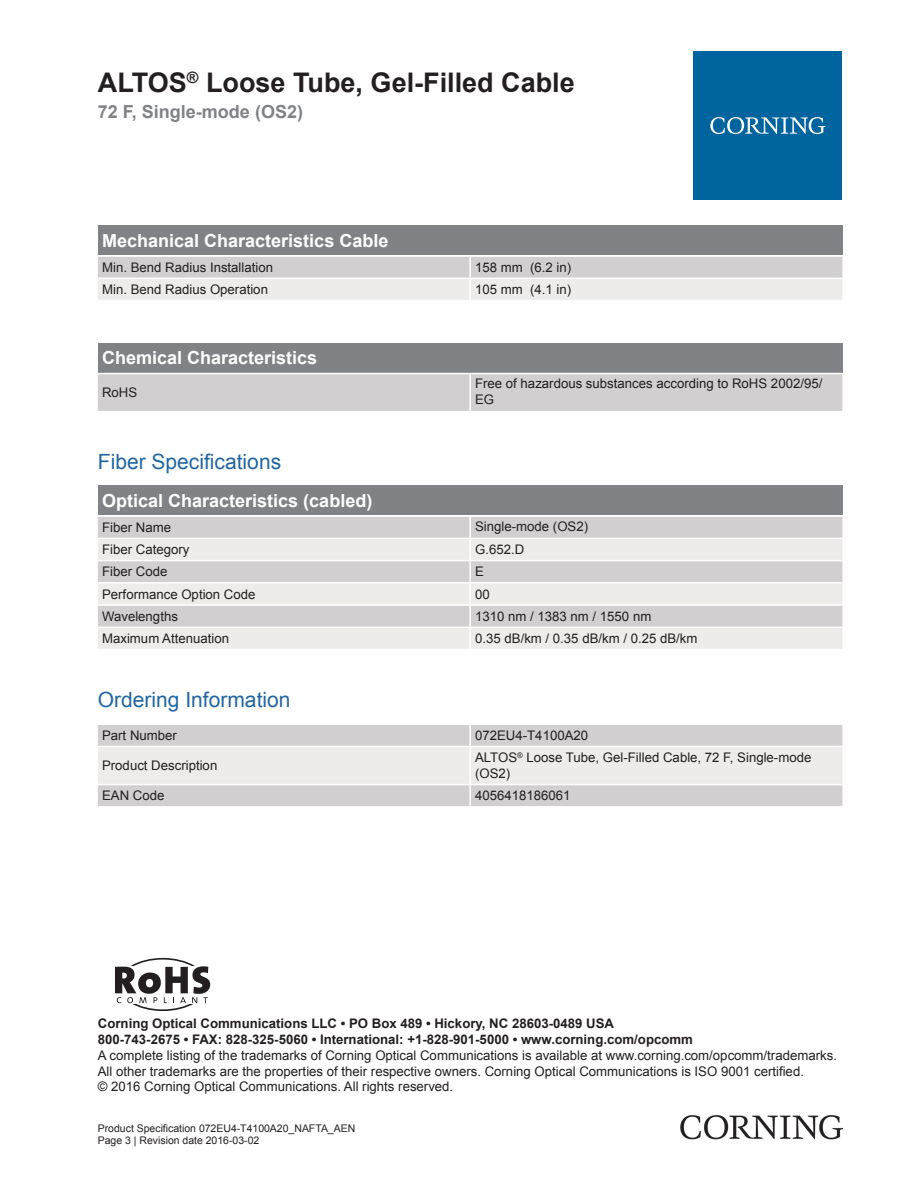
<style>
.page{position:relative;width:919px;height:1187px;background:#fff}
.page>*{position:absolute;margin:0;border:0;box-sizing:border-box;transform-origin:0 0}
.t1{font:700 27px "Arial";color:#231f20}
.t2{font:21px "Arial";color:#2166a2}
.t3{font:700 18px "Arial";color:#fff}
.t4{font:700 18px "Arial";color:#808285}
.t5{font:13.2px/15.9px "Arial";color:#231f20}
.t6{font:700 13.2px/15.9px "Arial";color:#231f20}
.t7{font:10.5px/12.6px "Arial";color:#231f20}
</style>
<div class="page">
<div style="left:98px;top:225px;width:744px;height:30px;background:#808285"></div>
<svg style="left:98px;top:257px;width:744px;height:43px"></svg>
<hr style="left:469px;top:257px;width:2px;height:20px;background:#fff">
<hr style="left:469px;top:279px;width:2px;height:21px;background:#fff">
<hr style="left:98px;top:277px;width:372px;height:2px;background:#fff">
<hr style="left:470px;top:277px;width:372px;height:2px;background:#fff">
<div style="left:98px;top:343px;width:744px;height:30px;background:#808285"></div>
<div style="left:98px;top:374px;width:744px;height:37px;background:#d1cfcf"></div>
<hr style="left:469px;top:374px;width:2px;height:37px;background:#fff">
<div style="left:98px;top:485px;width:744px;height:30px;background:#808285"></div>
<div style="left:98px;top:517px;width:744px;height:20px;background:#d1cfcf"></div>
<svg style="left:98px;top:539px;width:744px;height:109px;fill:#edeceb"></svg>
<hr style="left:469px;top:517px;width:2px;height:20px;background:#fff">
<hr style="left:469px;top:539px;width:2px;height:21px;background:#fff">
<hr style="left:469px;top:561px;width:2px;height:21px;background:#fff">
<hr style="left:469px;top:583px;width:2px;height:21px;background:#fff">
<hr style="left:469px;top:605px;width:2px;height:21px;background:#fff">
<hr style="left:469px;top:628px;width:2px;height:20px;background:#fff">
<hr style="left:98px;top:560px;width:372px;height:1px;background:#fff">
<hr style="left:470px;top:560px;width:372px;height:1px;background:#fff">
<hr style="left:98px;top:582px;width:372px;height:1px;background:#fff">
<hr style="left:470px;top:582px;width:372px;height:1px;background:#fff">
<hr style="left:98px;top:604px;width:372px;height:1px;background:#fff">
<hr style="left:470px;top:604px;width:372px;height:1px;background:#fff">
<hr style="left:98px;top:626px;width:372px;height:2px;background:#fff">
<hr style="left:470px;top:626px;width:372px;height:2px;background:#fff">
<div style="left:98px;top:725px;width:744px;height:81px;background:#d1cfcf"></div>
<div style="left:98px;top:747px;width:744px;height:36px;background:#edeceb"></div>
<hr style="left:469px;top:725px;width:2px;height:20px;background:#fff">
<hr style="left:469px;top:747px;width:2px;height:36px;background:#fff">
<hr style="left:469px;top:785px;width:2px;height:21px;background:#fff">
<hr style="left:98px;top:745px;width:372px;height:2px;background:#fff">
<hr style="left:470px;top:745px;width:372px;height:2px;background:#fff">
<hr style="left:98px;top:783px;width:372px;height:2px;background:#fff">
<hr style="left:470px;top:783px;width:372px;height:2px;background:#fff">
<div style="left:693px;top:51px;width:149px;height:149px;background:#00649e"></div>
<svg style="left:710px;top:117px;width:115px;height:17px"></svg>
<img style="left:680px;top:1115px;width:162px;height:24px">
<div style="left:118px;top:957px;width:90px;height:53px;border:2px solid #231f20;border-radius:50%"></div>
<div style="left:98px;top:966px;width:123px;height:38px;background:#fff"></div>
<svg style="left:115px;top:966px;width:95px;height:37px"></svg>
<h1 class="t1" style="left:98px;top:64px;width:478px">ALTOS<sup>®</sup> Loose Tube, Gel-Filled Cable</h1>
<h3 class="t4" style="left:98px;top:100px;width:207px">72 F, Single-mode (OS2)</h3>
<h3 class="t3" style="left:102px;top:228px;width:288px">Mechanical Characteristics Cable</h3>
<p class="t5" style="left:102px;top:259px;width:172px">Min. Bend Radius Installation</p>
<p class="t5" style="left:475px;top:259px;width:98px">158 mm (6.2 in)</p>
<p class="t5" style="left:102px;top:282px;width:167px">Min. Bend Radius Operation</p>
<p class="t5" style="left:475px;top:282px;width:98px">105 mm (4.1 in)</p>
<h3 class="t3" style="left:102px;top:346px;width:217px">Chemical Characteristics</h3>
<p class="t5" style="left:102px;top:385px;width:37px">RoHS</p>
<p class="t5" style="left:475px;top:375px;width:349px">Free of hazardous substances according to RoHS 2002/95/<br>EG</p>
<h2 class="t2" style="left:98px;top:447px;width:185px">Fiber Specifications</h2>
<h3 class="t3" style="left:102px;top:488px;width:272px">Optical Characteristics (cabled)</h3>
<p class="t5" style="left:102px;top:519px;width:70px">Fiber Name</p>
<p class="t5" style="left:475px;top:518px;width:114px">Single-mode (OS2)</p>
<p class="t5" style="left:102px;top:541px;width:89px">Fiber Category</p>
<p class="t5" style="left:475px;top:541px;width:51px">G.652.D</p>
<p class="t5" style="left:102px;top:564px;width:67px">Fiber Code</p>
<p class="t5" style="left:475px;top:564px;width:10px">E</p>
<p class="t5" style="left:102px;top:586px;width:155px">Performance Option Code</p>
<p class="t5" style="left:475px;top:586px;width:16px">00</p>
<p class="t5" style="left:102px;top:608px;width:77px">Wavelengths</p>
<p class="t5" style="left:475px;top:608px;width:178px">1310 nm / 1383 nm / 1550 nm</p>
<p class="t5" style="left:102px;top:630px;width:128px">Maximum Attenuation</p>
<p class="t5" style="left:475px;top:630px;width:224px">0.35 dB/km / 0.35 dB/km / 0.25 dB/km</p>
<h2 class="t2" style="left:98px;top:685px;width:194px">Ordering Information</h2>
<p class="t5" style="left:102px;top:727px;width:76px">Part Number</p>
<p class="t5" style="left:475px;top:727px;width:114px">072EU4-T4100A20</p>
<p class="t5" style="left:102px;top:757px;width:117px">Product Description</p>
<p class="t5" style="left:475px;top:749px;width:338px">ALTOS<sup>®</sup> Loose Tube, Gel-Filled Cable, 72 F, Single-mode (OS2)</p>
<p class="t5" style="left:102px;top:788px;width:64px">EAN Code</p>
<p class="t5" style="left:475px;top:788px;width:97px">4056418186061</p>
<p class="t6" style="left:98px;top:1015px;width:596px">Corning Optical Communications LLC • PO Box 489 • Hickory, NC 28603-0489 USA<br>800-743-2675 • FAX: 828-325-5060 • International: +1-828-901-5000 • www.corning.com/opcomm</p>
<p class="t5" style="left:98px;top:1047px;width:740px">A complete listing of the trademarks of Corning Optical Communications is available at www.corning.com/opcomm/trademarks.<br>All other trademarks are the properties of their respective owners. Corning Optical Communications is ISO 9001 certified.<br>© 2016 Corning Optical Communications. All rights reserved.</p>
<p class="t7" style="left:98px;top:1121px;width:259px">Product Specification 072EU4-T4100A20_NAFTA_AEN<br>Page 3 | Revision date 2016-03-02</p>
</div>
